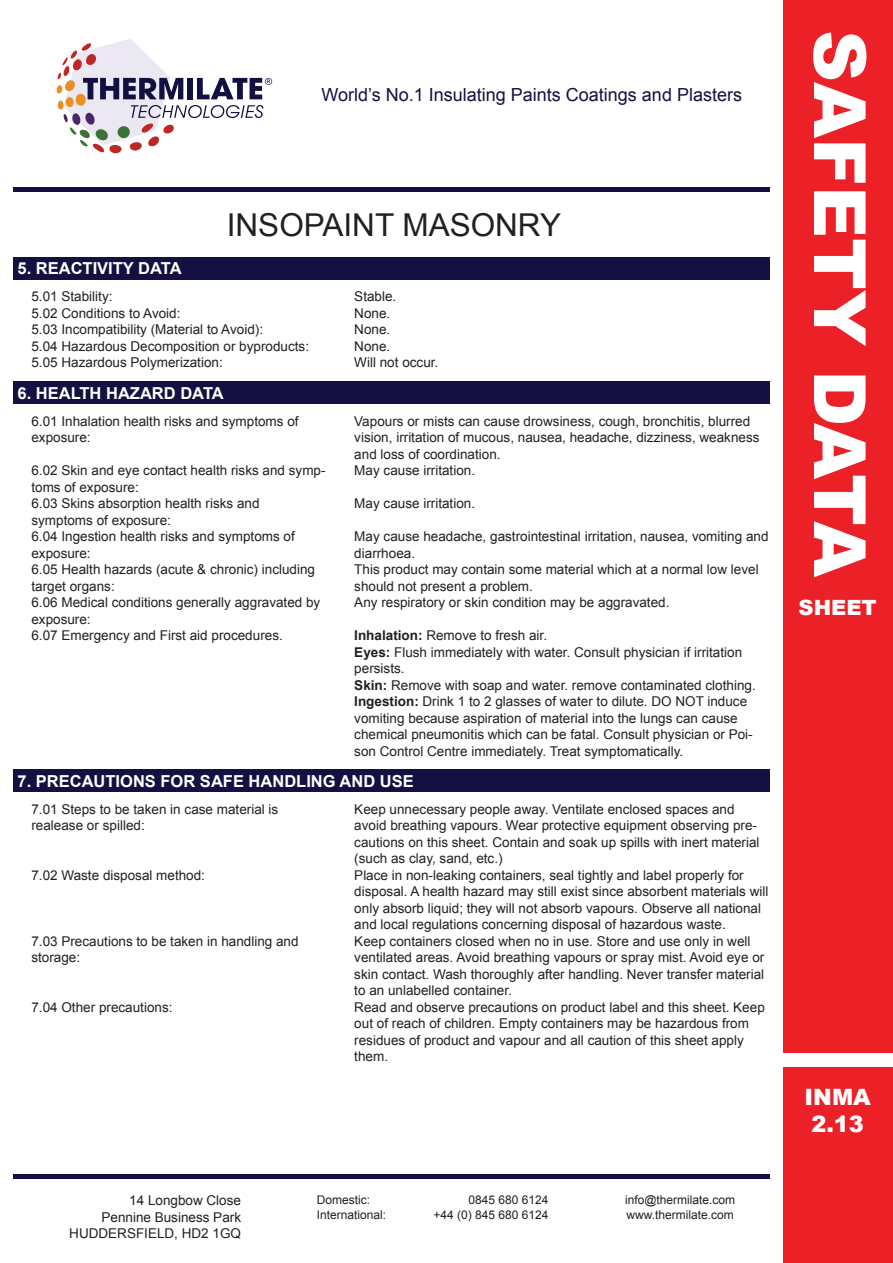
<style>
.page{position:relative;width:893px;height:1263px;background:#fff}
.page>*{position:absolute;margin:0;border:0;box-sizing:border-box;transform-origin:0 0}
.t1{font:900 72px "Arial";color:#fff}
.t2{font:31.5px "Arial";color:#231f20}
.t3{font:900 22.5px/27px "Arial";color:#fff;text-align:center}
.t4{font:900 21px "Arial";color:#fff}
.t5{font:18px "Arial";color:#141041}
.t6{font:700 16.5px "Arial";color:#fff}
.t7{font:13.5px/16.5px "Arial";color:#231f20}
.t8{font:12px/14.4px "Arial";color:#231f20}
.s1{font-weight:700}
</style>
<div class="page">
<div style="left:13px;top:257px;width:757px;height:22px;background:#141041"></div>
<div style="left:13px;top:382px;width:757px;height:22px;background:#141041"></div>
<div style="left:13px;top:770px;width:757px;height:22px;background:#141041"></div>
<hr style="left:13px;top:1174px;width:757px;height:4px;background:#141041">
<div style="left:783px;top:0;width:109px;height:1263px;background:#ec2127"></div>
<div style="left:782px;top:1053px;width:111px;height:13px;background:#fff"></div>
<svg style="left:57px;top:39px;width:215px;height:114px"></svg>
<div style="left:13px;top:187px;width:757px;height:5px;background:#141041"></div>
<h3 class="t5" style="left:321px;top:83px;width:422px">World’s No.1 Insulating Paints Coatings and Plasters</h3>
<p class="t6" style="left:18px;top:257px;width:166px">5. REACTIVITY DATA</p>
<h2 class="t2" style="left:227px;top:204px;width:336px">INSOPAINT MASONRY</h2>
<p class="t7" style="left:31px;top:288px;width:83px">5.01 Stability:</p>
<p class="t7" style="left:31px;top:305px;width:151px">5.02 Conditions to Avoid:</p>
<p class="t7" style="left:31px;top:321px;width:233px">5.03 Incompatibility (Material to Avoid):</p>
<p class="t7" style="left:31px;top:338px;width:279px">5.04 Hazardous Decomposition or byproducts:</p>
<p class="t7" style="left:31px;top:354px;width:193px">5.05 Hazardous Polymerization:</p>
<p class="t6" style="left:18px;top:382px;width:208px">6. HEALTH HAZARD DATA</p>
<p class="t7" style="left:31px;top:413px;width:269px">6.01 Inhalation health risks and symptoms of</p>
<p class="t7" style="left:31px;top:429px;width:61px">exposure:</p>
<p class="t7" style="left:31px;top:462px;width:296px">6.02 Skin and eye contact health risks and symp&shy;toms of exposure:</p>
<p class="t7" style="left:31px;top:495px;width:230px">6.03 Skins absorption health risks and</p>
<p class="t7" style="left:31px;top:512px;width:141px">symptoms of exposure:</p>
<p class="t7" style="left:31px;top:528px;width:265px">6.04 Ingestion health risks and symptoms of</p>
<p class="t7" style="left:31px;top:545px;width:61px">exposure:</p>
<p class="t7" style="left:31px;top:561px;width:285px">6.05 Health hazards (acute &amp; chronic) including target organs:</p>
<p class="t7" style="left:31px;top:594px;width:290px">6.06 Medical conditions generally aggravated by exposure:</p>
<p class="t7" style="left:31px;top:627px;width:253px">6.07 Emergency and First aid procedures.</p>
<p class="t7" style="left:354px;top:288px;width:44px">Stable.</p>
<p class="t7" style="left:354px;top:305px;width:38px">None.</p>
<p class="t7" style="left:354px;top:321px;width:38px">None.</p>
<p class="t7" style="left:354px;top:338px;width:38px">None.</p>
<p class="t7" style="left:354px;top:354px;width:86px">Will not occur.</p>
<p class="t7" style="left:354px;top:413px;width:407px">Vapours or mists can cause drowsiness, cough, bronchitis, blurred vision, irritation of mucous, nausea, headache, dizziness, weakness and loss of coordination.</p>
<p class="t7" style="left:354px;top:462px;width:122px">May cause irritation.</p>
<p class="t7" style="left:354px;top:495px;width:122px">May cause irritation.</p>
<p class="t7" style="left:354px;top:528px;width:416px">May cause headache, gastrointestinal irritation, nausea, vomiting and</p>
<p class="t7" style="left:354px;top:545px;width:62px">diarrhoea.</p>
<p class="t7" style="left:354px;top:561px;width:406px">This product may contain some material which at a normal low level should not present a problem.</p>
<p class="t7" style="left:354px;top:594px;width:317px">Any respiratory or skin condition may be aggravated.</p>
<p class="t7" style="left:354px;top:627px;width:194px"><span class="s1">Inhalation:</span> Remove to fresh air.</p>
<p class="t7" style="left:354px;top:644px;width:389px"><span class="s1">Eyes:</span> Flush immediately with water. Consult physician if irritation</p>
<p class="t7" style="left:354px;top:660px;width:52px">persists.</p>
<p class="t7" style="left:354px;top:677px;width:403px"><span class="s1">Skin:</span> Remove with soap and water. remove contaminated clothing.</p>
<p class="t7" style="left:354px;top:693px;width:394px"><span class="s1">Ingestion:</span> Drink 1 to 2 glasses of water to dilute. DO NOT induce</p>
<p class="t7" style="left:354px;top:710px;width:385px">vomiting because aspiration of material into the lungs can cause</p>
<p class="t7" style="left:354px;top:726px;width:400px">chemical pneumonitis which can be fatal. Consult physician or Poi&shy;son Control Centre immediately. Treat symptomatically.</p>
<p class="t6" style="left:18px;top:770px;width:398px">7. PRECAUTIONS FOR SAFE HANDLING AND USE</p>
<p class="t7" style="left:31px;top:801px;width:248px">7.01 Steps to be taken in case material is</p>
<p class="t7" style="left:31px;top:817px;width:115px">realease or spilled:</p>
<p class="t7" style="left:31px;top:867px;width:175px">7.02 Waste disposal method:</p>
<p class="t7" style="left:31px;top:933px;width:269px">7.03 Precautions to be taken in handling and storage:</p>
<p class="t7" style="left:31px;top:999px;width:143px">7.04 Other precautions:</p>
<p class="t7" style="left:354px;top:801px;width:407px">Keep unnecessary people away. Ventilate enclosed spaces and avoid breathing vapours. Wear protective equipment observing pre&shy;cautions on this sheet. Contain and soak up spills with inert material (such as clay, sand, etc.)</p>
<p class="t7" style="left:354px;top:867px;width:391px">Place in non-leaking containers, seal tightly and label properly for</p>
<p class="t7" style="left:354px;top:883px;width:416px">disposal. A health hazard may still exist since absorbent materials will only absorb liquid; they will not absorb vapours. Observe all national and local regulations concerning disposal of hazardous waste.</p>
<p class="t7" style="left:354px;top:933px;width:398px">Keep containers closed when no in use. Store and use only in well</p>
<p class="t7" style="left:354px;top:949px;width:411px;text-align:justify">ventilated areas. Avoid breathing vapours or spray mist. Avoid eye or skin contact. Wash thoroughly after handling. Never transfer material to an unlabelled container.</p>
<p class="t7" style="left:354px;top:999px;width:412px">Read and observe precautions on product label and this sheet. Keep out of reach of children. Empty containers may be hazardous from</p>
<p class="t7" style="left:354px;top:1032px;width:391px">residues of product and vapour and all caution of this sheet apply them.</p>
<p class="t7" style="left:69px;top:1192px;width:173px;text-align:right">14 Longbow Close<br>Pennine Business Park<br>HUDDERSFIELD, HD2 1GQ</p>
<p class="t8" style="left:317px;top:1193px;width:71px">Domestic:<br>International:</p>
<p class="t8" style="left:434px;top:1193px;width:117px;text-align:right">0845 680 6124<br>+44 (0) 845 680 6124</p>
<p class="t8" style="left:625px;top:1193px;width:112px">info@thermilate.com www.thermilate.com</p>
<h1 class="t1" style="left:892px;top:30px;width:549px;rotate:90deg">SAFETY DATA</h1>
<h3 class="t4" style="left:799px;top:592px;width:80px">SHEET</h3>
<h3 class="t3" style="left:804px;top:1083px;width:68px">INMA<br>2.13</h3>
</div>
